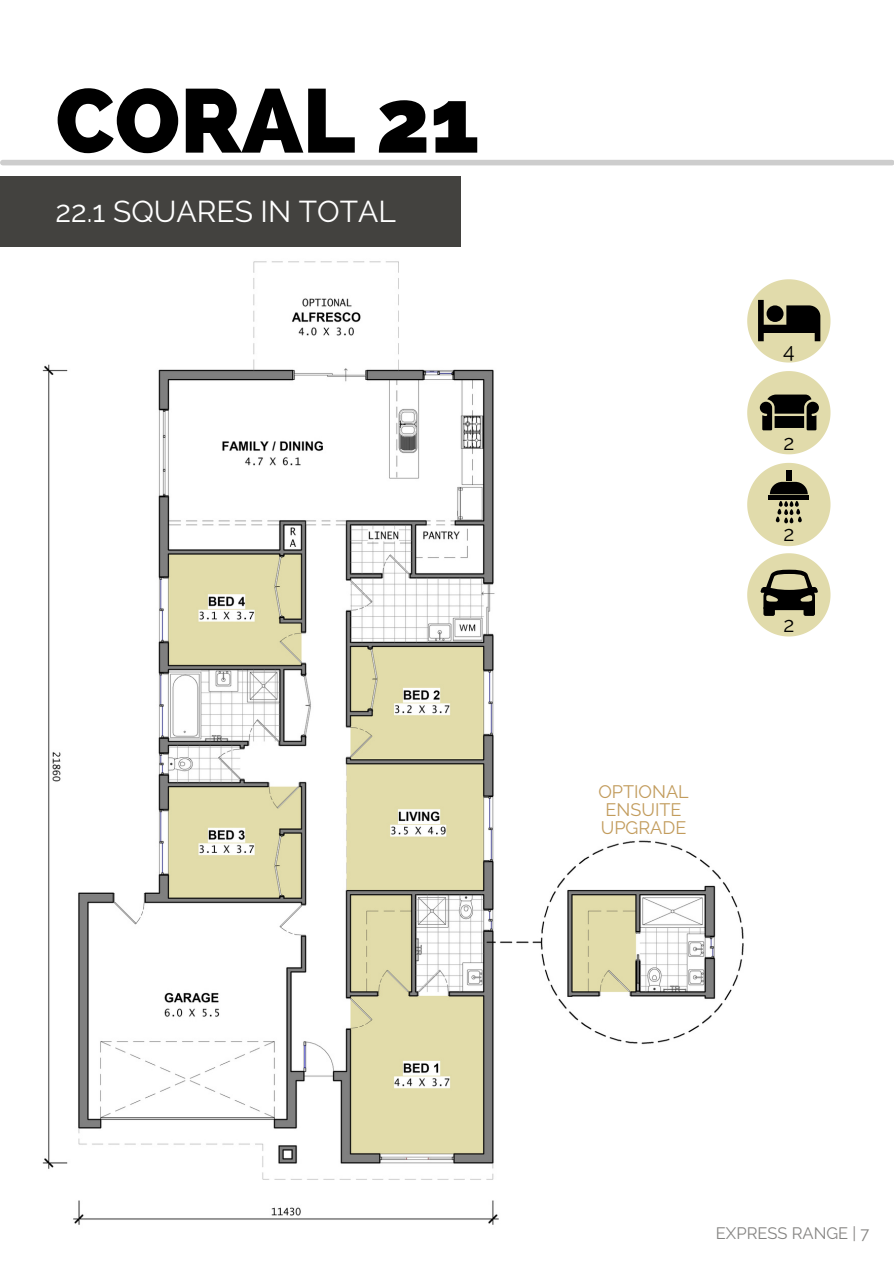
<style>
.page{position:relative;width:894px;height:1264px;background:#fff}
.page>*{position:absolute;margin:0;border:0;box-sizing:border-box;transform-origin:0 0}
.t1{font:800 90.15px "Raleway";color:#000}
.t2{font:30px "Raleway";color:#fff}
.t3{font:21px "Raleway";color:#000}
.t4{font:18px "Raleway";color:#c29c5d}
.t5{font:16.5px "Raleway";color:#858482}
</style>
<div class="page">
<div style="left:3px;top:160px;width:888px;height:5px;background:#cdcdcd"></div>
<img style="left:42px;top:261px;width:702px;height:964px">
<div style="left:0;top:176px;width:461px;height:70px;background:#43423f"></div>
<svg style="left:747px;top:279px;width:83px;height:83px"></svg>
<svg style="left:747px;top:371px;width:83px;height:83px"></svg>
<svg style="left:747px;top:463px;width:83px;height:83px"></svg>
<svg style="left:747px;top:553px;width:83px;height:83px"></svg>
<p class="t1" style="left:56px;top:68px;width:425px">CORAL 21</p>
<p class="t2" style="left:56px;top:193px;width:342px">22.1 SQUARES IN TOTAL</p>
<p class="t4" style="left:598px;top:780px;width:92px">OPTIONAL</p>
<p class="t4" style="left:605px;top:798px;width:77px">ENSUITE</p>
<p class="t4" style="left:600px;top:816px;width:87px">UPGRADE</p>
<p class="t3" style="left:782px;top:338px;width:13px">4</p>
<p class="t3" style="left:783px;top:430px;width:12px">2</p>
<p class="t3" style="left:783px;top:521px;width:12px">2</p>
<p class="t3" style="left:783px;top:612px;width:12px">2</p>
<p class="t5" style="left:715px;top:1223px;width:155px">EXPRESS RANGE | 7</p>
</div>
